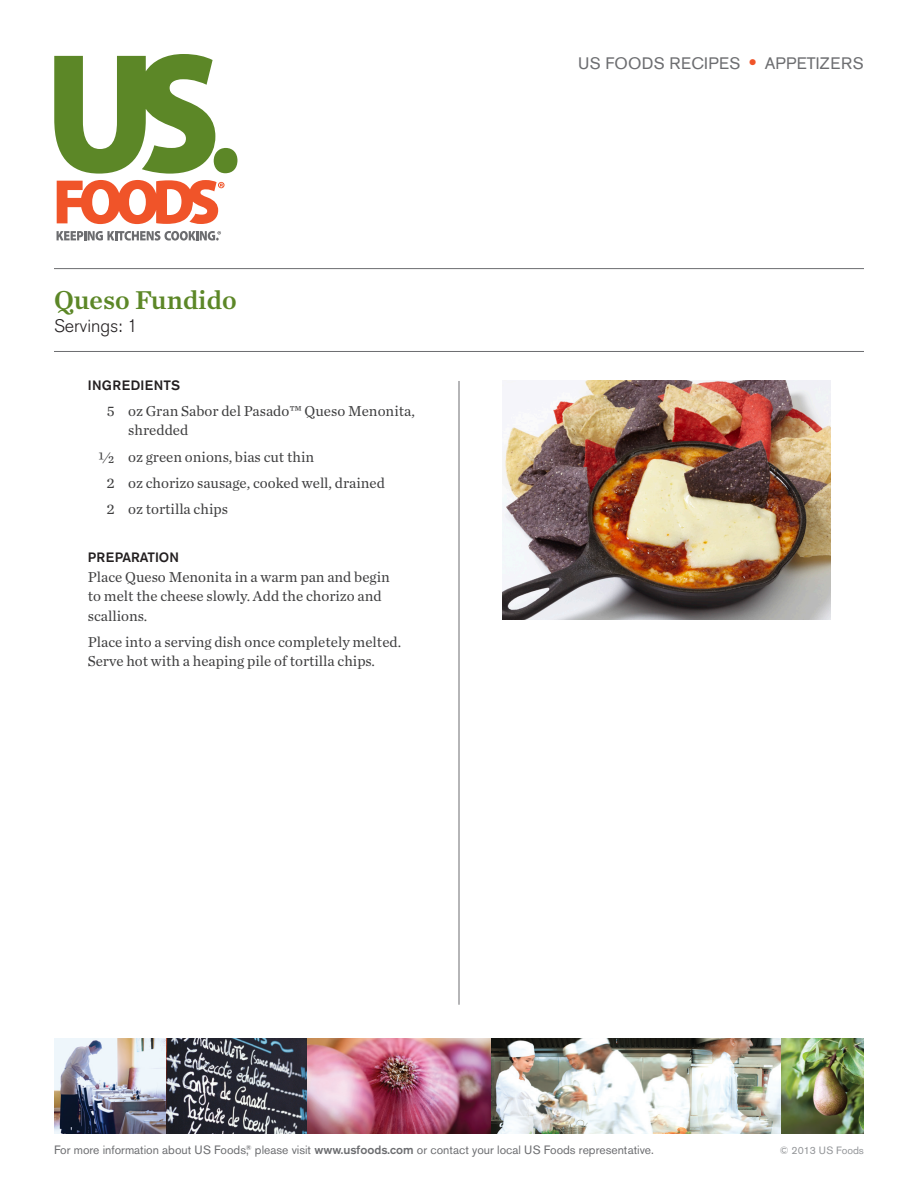
<style>
.page{position:relative;width:918px;height:1188px;background:#fff}
.page>*{position:absolute;margin:0;border:0;box-sizing:border-box;transform-origin:0 0}
.t1{font:27px "Chronicle Text G1 Semi";color:#5c8727}
.t2{font:300 18px "Akzidenz Grotesk BE";color:#231f20}
.t3{font:16.5px "Akzidenz Grotesk BE";letter-spacing:.02em;color:#6c6d70}
.Ingredient_Indents{font:15px/19.5px "Chronicle Text G1";color:#3e3e3f}
.Body_Copy{font:500 13.5px "Akzidenz Grotesk BE";letter-spacing:.04em;color:#231f20}
.Ingredient_Indents-2{font:500 13.5px "Akzidenz Grotesk BE";color:#231f20}
.t4{font:12px "Akzidenz Grotesk BE";color:#6c6d70}
.t5{font:10.5px "Akzidenz Grotesk BE";color:#939598}
.s1{font-weight:700;font-size:19.5px;color:#f05429}
.s2{font-weight:500}
</style>
<div class="page">
<div style="left:214px;top:148px;width:23px;height:25px;background:#5c8727;border-radius:50%"></div>
<svg style="left:54px;top:54px;width:161px;height:120px"></svg>
<svg style="left:57px;top:180px;width:168px;height:44px"></svg>
<svg style="left:57px;top:231px;width:164px;height:10px"></svg>
<img style="left:54px;top:1038px;width:113px;height:96px">
<img style="left:167px;top:1038px;width:614px;height:96px">
<img style="left:781px;top:1038px;width:83px;height:96px">
<hr style="left:54px;top:268px;width:810px;height:1px;background:#6c6d70">
<hr style="left:54px;top:351px;width:810px;height:1px;background:#6c6d70">
<hr style="left:459px;top:381px;width:1px;height:624px;background:#6c6d70">
<img style="left:503px;top:381px;width:327px;height:239px">
<p class="t1" style="left:54px;top:279px;width:184px">Queso Fundido</p>
<p class="t2" style="left:54px;top:315px;width:85px">Servings: 1</p>
<p class="Body_Copy" style="left:88px;top:377px;width:94px">INGREDIENTS</p>
<p class="Ingredient_Indents" style="left:128px;top:400px;width:288px;text-indent:-21px">5 oz Gran Sabor del Pasado™ Queso Menonita, shredded</p>
<p class="Ingredient_Indents" style="left:99px;top:446px;width:217px">½ oz green onions, bias cut thin</p>
<p class="Ingredient_Indents" style="left:107px;top:472px;width:280px">2 oz chorizo sausage, cooked well, drained</p>
<p class="Ingredient_Indents" style="left:107px;top:498px;width:123px">2 oz tortilla chips</p>
<p class="Ingredient_Indents-2" style="left:88px;top:549px;width:93px">PREPARATION</p>
<p class="Ingredient_Indents" style="left:88px;top:566px;width:304px">Place Queso Menonita in a warm pan and begin to melt the cheese slowly. Add the chorizo and scallions.</p>
<p class="Ingredient_Indents" style="left:88px;top:631px;width:315px">Place into a serving dish once completely melted.<br>Serve hot with a heaping pile of tortilla chips.</p>
<p class="t3" style="left:578px;top:53px;width:287px">US FOODS RECIPES <span class="s1">•</span> APPETIZERS</p>
<p class="t4" style="left:54px;top:1143px;width:601px">For more information about US Foods,<sup>®</sup> please visit <span class="s2">www.usfoods.com</span> or contact your local US Foods representative.</p>
<p class="t5" style="left:780px;top:1144px;width:86px">© 2013 US Foods</p>
</div>
